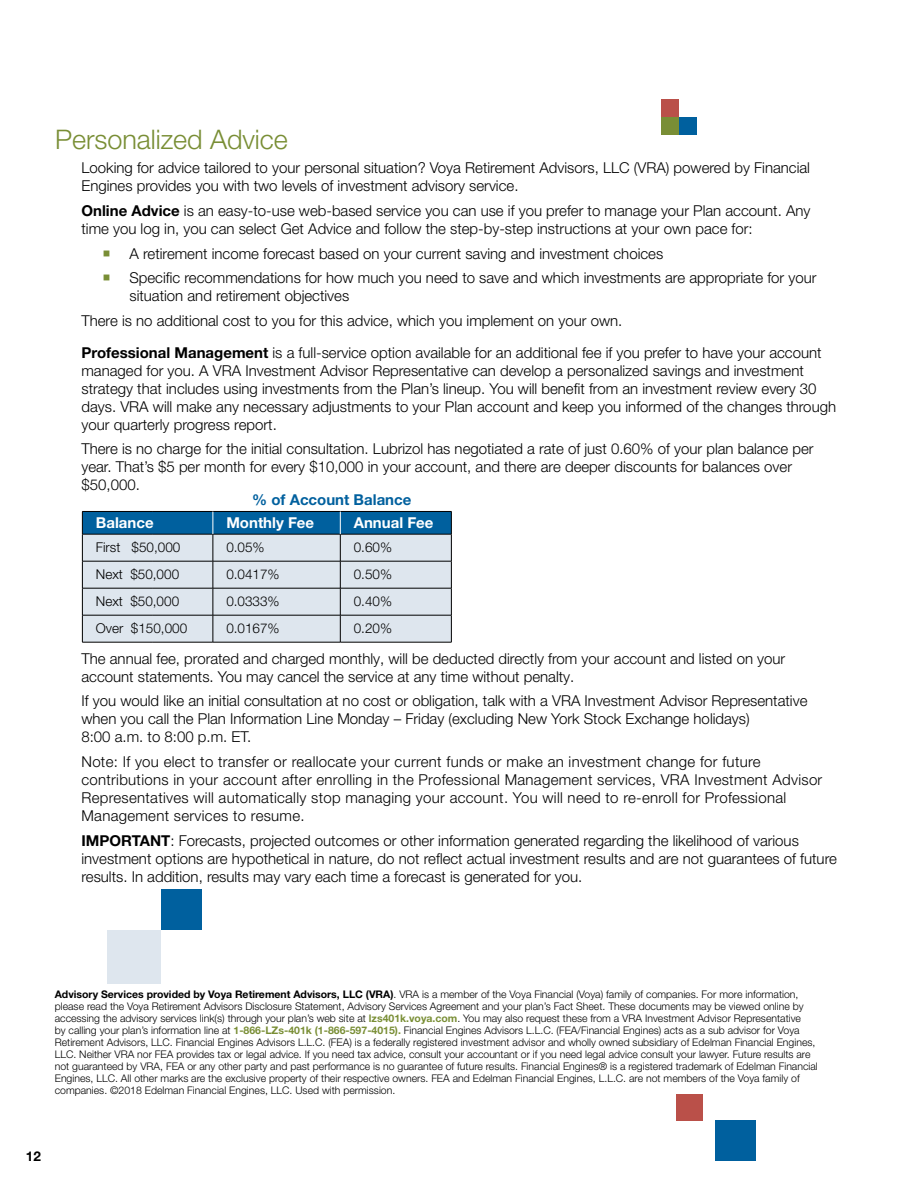
<style>
.page{position:relative;width:918px;height:1188px;background:#fff}
.page>*{position:absolute;margin:0;border:0;box-sizing:border-box;transform-origin:0 0}
.t1{font:300 27px "Helvetica Neue LT Pro";color:#798e35}
.t2{font:300 15px/18px "Helvetica Neue LT Pro";color:#000}
.t3{font:300 15px/18px "Helvetica Neue LT Pro";letter-spacing:.02em;color:#000}
.t4{font:700 15px "Helvetica Neue LT Pro";color:#fff}
.t5{font:700 15px "Helvetica Neue LT Pro";color:#00609e}
.t6{font:300 13.5px "Helvetica Neue LT Pro";color:#000}
.t7{font:700 13.5px "Helvetica Neue LT Pro";color:#000}
.t8{font:300 10.5px/12px "Helvetica Neue LT Pro";color:#000}
.s1{font-weight:700}
.s2{color:#798e35}
.s3{font-weight:700;color:#798e35}
</style>
<div class="page">
<div style="left:662px;top:99px;width:17px;height:17px;background:#ba5049"></div>
<div style="left:662px;top:117px;width:17px;height:18px;background:#798e35"></div>
<div style="left:680px;top:117px;width:17px;height:18px;background:#00609e"></div>
<div style="left:715px;top:1121px;width:41px;height:40px;background:#00609e"></div>
<div style="left:676px;top:1094px;width:27px;height:26px;background:#ba5049"></div>
<div style="left:107px;top:930px;width:54px;height:54px;background:#dee6ee"></div>
<div style="left:161px;top:890px;width:41px;height:40px;background:#00609e"></div>
<hr style="left:82px;top:642px;width:71px;height:1px;background:#000">
<hr style="left:153px;top:642px;width:60px;height:1px;background:#000">
<hr style="left:213px;top:642px;width:127px;height:1px;background:#000">
<hr style="left:340px;top:642px;width:112px;height:1px;background:#000">
<svg style="left:82px;top:511px;width:370px;height:131px;background:#aec4d4"></svg>
<h1 class="t1" style="left:55px;top:123px;width:234px">Personalized Advice</h1>
<p class="t2" style="left:81px;top:158px;width:730px">Looking for advice tailored to your personal situation? Voya Retirement Advisors, LLC (VRA) powered by Financial<br>Engines provides you with two levels of investment advisory service.</p>
<p class="t2" style="left:81px;top:201px;width:731px"><span class="s1">Online Advice</span> is an easy-to-use web-based service you can use if you prefer to manage your Plan account. Any time you log in, you can select Get Advice and follow the step-by-step instructions at your own pace for:</p>
<p class="t2" style="left:102px;top:244px;width:562px"><span class="s2">○</span> A retirement income forecast based on your current saving and investment choices</p>
<p class="t2" style="left:129px;top:269px;width:689px;text-indent:-27px"><span class="s2">○</span> Specific recommendations for how much you need to save and which investments are appropriate for your situation and retirement objectives</p>
<p class="t2" style="left:81px;top:305px;width:742px;line-height:31.5px">There is no additional cost to you for this advice, which you implement on your own.<br><span class="s1">Professional Management</span> is a full-service option available for an additional fee if you prefer to have your account</p>
<p class="t2" style="left:81px;top:361px;width:756px">managed for you. A VRA Investment Advisor Representative can develop a personalized savings and investment strategy that includes using investments from the Plan’s lineup. You will benefit from an investment review every 30 days. VRA will make any necessary adjustments to your Plan account and keep you informed of the changes through your quarterly progress report.</p>
<p class="t2" style="left:81px;top:440px;width:734px">There is no charge for the initial consultation. Lubrizol has negotiated a rate of just 0.60% of your plan balance per year. That’s $5 per month for every $10,000 in your account, and there are deeper discounts for balances over $50,000.</p>
<p class="t5" style="left:252px;top:491px;width:161px">% of Account Balance</p>
<p class="t4" style="left:96px;top:513px;width:59px">Balance</p>
<p class="t4" style="left:226px;top:513px;width:89px">Monthly Fee</p>
<p class="t4" style="left:354px;top:513px;width:81px">Annual Fee</p>
<p class="t6" style="left:96px;top:539px;width:86px">First $50,000</p>
<p class="t6" style="left:226px;top:539px;width:40px">0.05%</p>
<p class="t6" style="left:354px;top:539px;width:40px">0.60%</p>
<p class="t6" style="left:96px;top:566px;width:85px">Next $50,000</p>
<p class="t6" style="left:226px;top:566px;width:55px">0.0417%</p>
<p class="t6" style="left:354px;top:566px;width:40px">0.50%</p>
<p class="t6" style="left:96px;top:593px;width:85px">Next $50,000</p>
<p class="t6" style="left:226px;top:593px;width:55px">0.0333%</p>
<p class="t6" style="left:354px;top:593px;width:40px">0.40%</p>
<p class="t6" style="left:96px;top:620px;width:93px">Over $150,000</p>
<p class="t6" style="left:226px;top:620px;width:55px">0.0167%</p>
<p class="t6" style="left:354px;top:620px;width:40px">0.20%</p>
<p class="t2" style="left:81px;top:649px;width:705px">The annual fee, prorated and charged monthly, will be deducted directly from your account and listed on your account statements. You may cancel the service at any time without penalty.</p>
<p class="t2" style="left:81px;top:692px;width:727px">If you would like an initial consultation at no cost or obligation, talk with a VRA Investment Advisor Representative when you call the Plan Information Line Monday – Friday (excluding New York Stock Exchange holidays)<br>8:00 a.m. to 8:00 p.m. ET.</p>
<p class="t3" style="left:81px;top:752px;width:742px">Note: If you elect to transfer or reallocate your current funds or make an investment change for future contributions in your account after enrolling in the Professional Management services, VRA Investment Advisor Representatives will automatically stop managing your account. You will need to re-enroll for Professional Management services to resume.</p>
<p class="t2" style="left:81px;top:831px;width:757px"><span class="s1">IMPORTANT</span>: Forecasts, projected outcomes or other information generated regarding the likelihood of various investment options are hypothetical in nature, do not reflect actual investment results and are not guarantees of future results. In addition, results may vary each time a forecast is generated for you.</p>
<p class="t8" style="left:55px;top:988px;width:765px"><span class="s1">Advisory Services provided by Voya Retirement Advisors, LLC (VRA)</span>. VRA is a member of the Voya Financial (Voya) family of companies. For more information, please read the Voya Retirement Advisors Disclosure Statement, Advisory Services Agreement and your plan’s Fact Sheet. These documents may be viewed online by accessing the advisory services link(s) through your plan’s web site at <span class="s3">lzs401k.voya.com</span>. You may also request these from a VRA Investment Advisor Representative<br>by calling your plan’s information line at <span class="s3">1-866-LZs-401k (1-866-597-4015).</span> Financial Engines Advisors L.L.C. (FEA/Financial Engines) acts as a sub advisor for Voya Retirement Advisors, LLC. Financial Engines Advisors L.L.C. (FEA) is a federally registered investment advisor and wholly owned subsidiary of Edelman Financial Engines, LLC. Neither VRA nor FEA provides tax or legal advice. If you need tax advice, consult your accountant or if you need legal advice consult your lawyer. Future results are not guaranteed by VRA, FEA or any other party and past performance is no guarantee of future results. Financial Engines® is a registered trademark of Edelman Financial Engines, LLC. All other marks are the exclusive property of their respective owners. FEA and Edelman Financial Engines, L.L.C. are not members of the Voya family of companies. ©2018 Edelman Financial Engines, LLC. Used with permission.</p>
<p class="t7" style="left:26px;top:1148px;width:17px">12</p>
</div>
